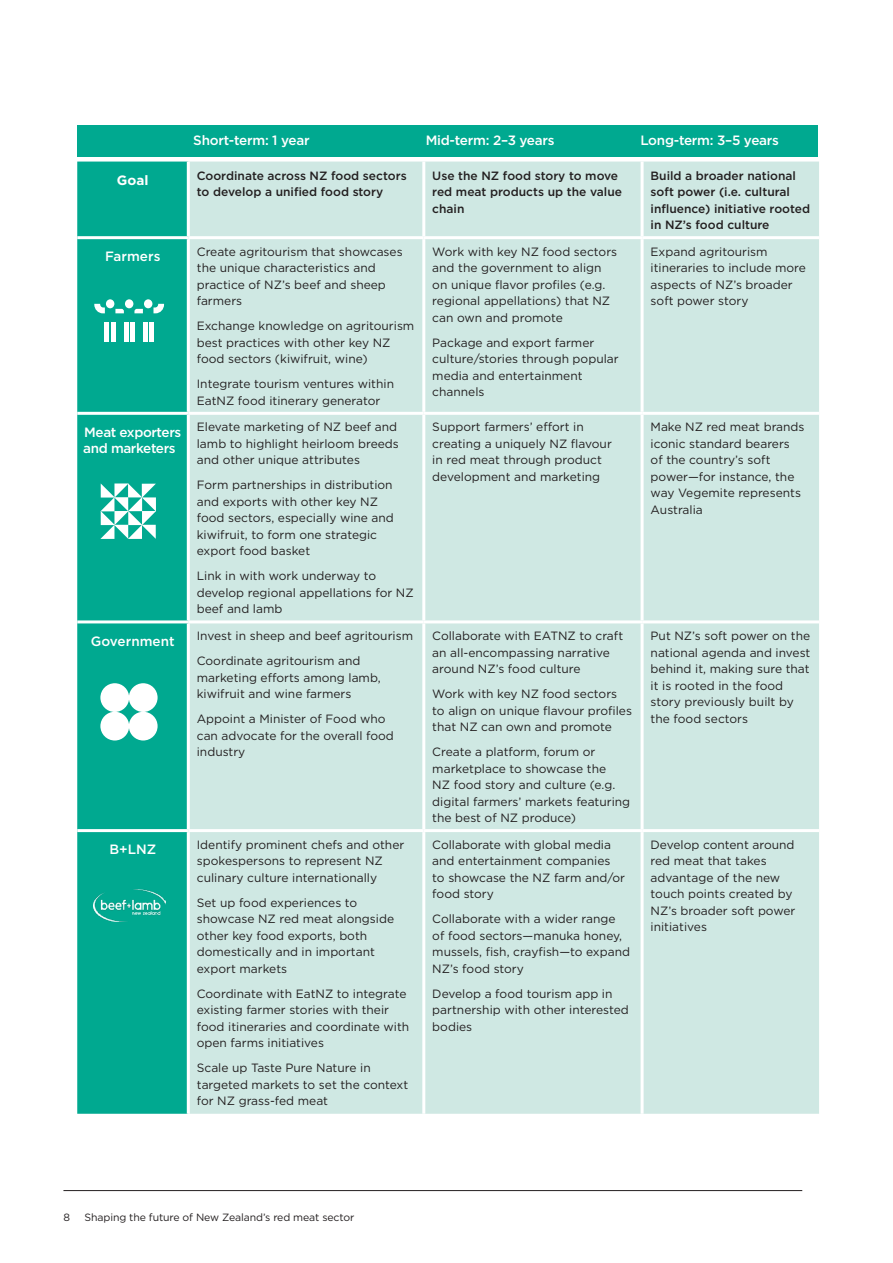
<style>
.page{position:relative;width:893px;height:1263px;background:#fff}
.page>*{position:absolute;margin:0;border:0;box-sizing:border-box;transform-origin:0 0}
.body{font:500 13.5px/16.5px "Gotham";letter-spacing:-.02em;color:#fff}
.body-2{font:500 13.5px "Gotham";color:#fff}
.body-3{font:700 13.5px "Gotham";color:#fff}
.body-4{font:12px/16.5px "Gotham";color:#231f20}
.body-5{font:500 12px/16.5px "Gotham";color:#231f20}
.t1{font:10.5px "Gotham";letter-spacing:-.01em;color:#231f20}
</style>
<div class="page">
<div style="left:77px;top:126px;width:741px;height:31px;background:#00a990"></div>
<div style="left:77px;top:162px;width:110px;height:952px;background:#00a990"></div>
<div style="left:190px;top:162px;width:629px;height:952px;background:#cfe8e3"></div>
<hr style="left:422px;top:162px;width:3px;height:74px;background:#fff">
<hr style="left:641px;top:162px;width:3px;height:74px;background:#fff">
<hr style="left:77px;top:236px;width:111px;height:3px;background:#fff">
<hr style="left:188px;top:236px;width:236px;height:3px;background:#fff">
<hr style="left:424px;top:236px;width:218px;height:3px;background:#fff">
<hr style="left:422px;top:239px;width:3px;height:173px;background:#fff">
<hr style="left:642px;top:236px;width:177px;height:3px;background:#fff">
<hr style="left:641px;top:239px;width:3px;height:173px;background:#fff">
<hr style="left:77px;top:412px;width:111px;height:3px;background:#fff">
<hr style="left:188px;top:412px;width:236px;height:3px;background:#fff">
<hr style="left:424px;top:412px;width:218px;height:3px;background:#fff">
<hr style="left:422px;top:415px;width:3px;height:205px;background:#fff">
<hr style="left:642px;top:412px;width:177px;height:3px;background:#fff">
<hr style="left:641px;top:415px;width:3px;height:205px;background:#fff">
<hr style="left:77px;top:620px;width:111px;height:3px;background:#fff">
<hr style="left:188px;top:620px;width:236px;height:3px;background:#fff">
<hr style="left:424px;top:620px;width:218px;height:3px;background:#fff">
<hr style="left:422px;top:623px;width:3px;height:206px;background:#fff">
<hr style="left:642px;top:620px;width:177px;height:3px;background:#fff">
<hr style="left:641px;top:623px;width:3px;height:206px;background:#fff">
<hr style="left:77px;top:829px;width:111px;height:3px;background:#fff">
<hr style="left:188px;top:829px;width:236px;height:3px;background:#fff">
<hr style="left:424px;top:829px;width:218px;height:3px;background:#fff">
<hr style="left:422px;top:832px;width:3px;height:282px;background:#fff">
<hr style="left:642px;top:829px;width:177px;height:3px;background:#fff">
<hr style="left:641px;top:832px;width:3px;height:282px;background:#fff">
<div style="left:125px;top:299px;width:8px;height:9px;background:#fff;border-radius:50%"></div>
<hr style="left:124px;top:322px;width:4px;height:19px;background:#fff">
<hr style="left:130px;top:322px;width:4px;height:19px;background:#fff">
<hr style="left:143px;top:322px;width:4px;height:19px;background:#fff">
<hr style="left:149px;top:322px;width:4px;height:19px;background:#fff">
<svg style="left:134px;top:298px;width:33px;height:18px"></svg>
<hr style="left:111px;top:322px;width:4px;height:19px;background:#fff">
<hr style="left:105px;top:322px;width:4px;height:19px;background:#fff">
<svg style="left:91px;top:298px;width:33px;height:18px"></svg>
<svg style="left:100px;top:483px;width:56px;height:56px"></svg>
<div style="left:100px;top:683px;width:29px;height:29px;background:#fff;border-radius:50%"></div>
<div style="left:100px;top:712px;width:29px;height:28px;background:#fff;border-radius:50%"></div>
<div style="left:129px;top:712px;width:29px;height:28px;background:#fff;border-radius:50%"></div>
<div style="left:129px;top:683px;width:29px;height:29px;background:#fff;border-radius:50%"></div>
<img style="left:94px;top:889px;width:72px;height:32px">
<hr style="left:63px;top:1190px;width:739px;height:1px;background:#231f20">
<p class="body" style="left:193px;top:132px;width:118px">Short-term: 1 year</p>
<p class="body" style="left:426px;top:132px;width:130px">Mid-term: 2–3 years</p>
<p class="body" style="left:640px;top:132px;width:140px">Long-term: 3–5 years</p>
<p class="body-3" style="left:117px;top:171px;width:33px">Goal</p>
<p class="body-5" style="left:197px;top:167px;width:211px">Coordinate across NZ food sectors to develop a unified food story</p>
<p class="body-5" style="left:432px;top:167px;width:191px">Use the NZ food story to move red meat products up the value chain</p>
<p class="body-5" style="left:651px;top:167px;width:161px">Build a broader national soft power (i.e. cultural influence) initiative rooted in NZ’s food culture</p>
<p class="body-2" style="left:105px;top:248px;width:57px">Farmers</p>
<p class="body-4" style="left:197px;top:243px;width:207px">Create agritourism that showcases the unique characteristics and practice of NZ’s beef and sheep farmers</p>
<p class="body-4" style="left:197px;top:318px;width:219px">Exchange knowledge on agritourism best practices with other key NZ food sectors (kiwifruit, wine)</p>
<p class="body-4" style="left:197px;top:376px;width:199px">Integrate tourism ventures within<br>EatNZ food itinerary generator</p>
<p class="body-4" style="left:432px;top:243px;width:186px">Work with key NZ food sectors and the government to align on unique flavor profiles (e.g. regional appellations) that NZ can own and promote</p>
<p class="body-4" style="left:432px;top:334px;width:188px">Package and export farmer culture/stories through popular media and entertainment channels</p>
<p class="body-4" style="left:651px;top:243px;width:157px">Expand agritourism itineraries to include more aspects of NZ’s broader soft power story</p>
<p class="body" style="left:83px;top:424px;width:100px">Meat exporters and marketers</p>
<p class="body-4" style="left:197px;top:419px;width:204px">Elevate marketing of NZ beef and lamb to highlight heirloom breeds and other unique attributes</p>
<p class="body-4" style="left:197px;top:477px;width:199px">Form partnerships in distribution and exports with other key NZ food sectors, especially wine and kiwifruit, to form one strategic export food basket</p>
<p class="body-4" style="left:197px;top:568px;width:218px">Link in with work underway to develop regional appellations for NZ beef and lamb</p>
<p class="body-2" style="left:91px;top:632px;width:85px">Government</p>
<p class="body-4" style="left:197px;top:627px;width:218px">Invest in sheep and beef agritourism</p>
<p class="body-4" style="left:197px;top:652px;width:186px">Coordinate agritourism and marketing efforts among lamb, kiwifruit and wine farmers</p>
<p class="body-4" style="left:197px;top:710px;width:199px">Appoint a Minister of Food who can advocate for the overall food industry</p>
<p class="body" style="left:109px;top:841px;width:48px">B+LNZ</p>
<p class="body-4" style="left:197px;top:836px;width:209px">Identify prominent chefs and other spokespersons to represent NZ culinary culture internationally</p>
<p class="body-4" style="left:197px;top:894px;width:199px">Set up food experiences to showcase NZ red meat alongside other key food exports, both domestically and in important export markets</p>
<p class="body-4" style="left:197px;top:985px;width:214px">Coordinate with EatNZ to integrate existing farmer stories with their food itineraries and coordinate with open farms initiatives</p>
<p class="body-4" style="left:197px;top:1059px;width:213px">Scale up Taste Pure Nature in targeted markets to set the context for NZ grass-fed meat</p>
<p class="body-4" style="left:432px;top:419px;width:181px">Support farmers’ effort in creating a uniquely NZ flavour in red meat through product development and marketing</p>
<p class="body-4" style="left:651px;top:419px;width:155px">Make NZ red meat brands iconic standard bearers of the country’s soft power—for instance, the way Vegemite represents<br>Australia</p>
<p class="body-4" style="left:432px;top:627px;width:192px">Collaborate with EATNZ to craft an all-encompassing narrative around NZ’s food culture</p>
<p class="body-4" style="left:432px;top:685px;width:201px">Work with key NZ food sectors to align on unique flavour profiles that NZ can own and promote</p>
<p class="body-4" style="left:432px;top:743px;width:199px">Create a platform, forum or marketplace to showcase the<br>NZ food story and culture (e.g. digital farmers’ markets featuring the best of NZ produce)</p>
<p class="body-4" style="left:432px;top:836px;width:194px">Collaborate with global media and entertainment companies to showcase the NZ farm and/or food story</p>
<p class="body-4" style="left:432px;top:910px;width:199px">Collaborate with a wider range of food sectors—manuka honey, mussels, fish, crayfish—to expand<br>NZ’s food story</p>
<p class="body-4" style="left:432px;top:985px;width:198px">Develop a food tourism app in partnership with other interested bodies</p>
<p class="body-4" style="left:651px;top:627px;width:161px">Put NZ’s soft power on the national agenda and invest behind it, making sure that it is rooted in the food story previously built by the food sectors</p>
<p class="body-4" style="left:651px;top:836px;width:146px">Develop content around red meat that takes advantage of the new touch points created by<br>NZ’s broader soft power initiatives</p>
<p class="t1" style="left:63px;top:1211px;width:8px">8</p>
<p class="t1" style="left:85px;top:1211px;width:271px">Shaping the future of New Zealand’s red meat sector</p>
</div>
